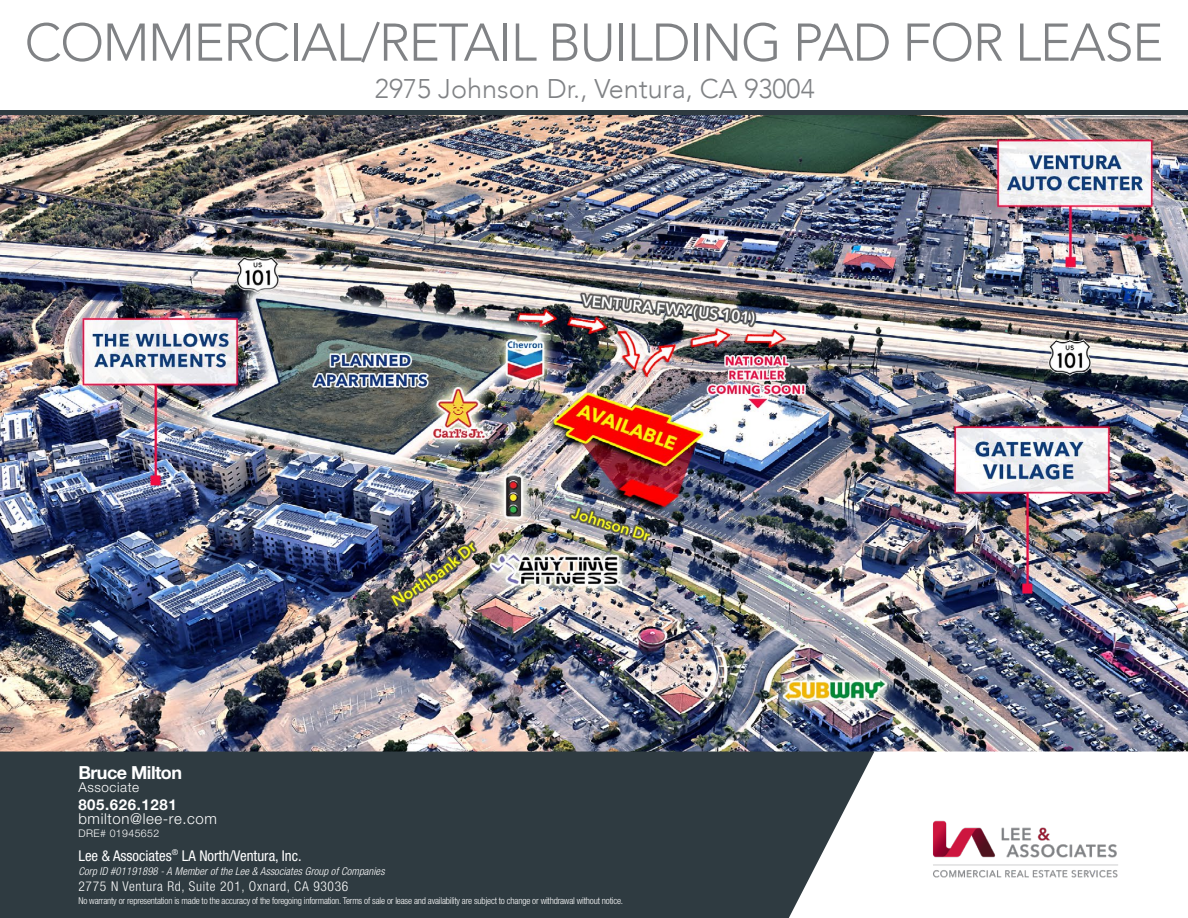
<style>
.page{position:relative;width:1188px;height:918px;background:#fff}
.page>*{position:absolute;margin:0;border:0;box-sizing:border-box;transform-origin:0 0}
.t1{font:300 52.5px "Avenir LT Std";letter-spacing:-.025em;color:#808285}
.t2{font:300 27px "Avenir";color:#808285}
.t3{font:700 18px "Helvetica Neue LT Std";letter-spacing:-.03em;color:#fff}
.t4{font:300 15px "Helvetica Neue LT Std";letter-spacing:.04em;color:#fff}
.t5{font:700 15px "Helvetica Neue LT Std";letter-spacing:.04em;color:#fff}
.t6{font:condensed 14.85px "Helvetica Neue LT Std";color:#fff}
.t7{font:300 condensed 13.5px "Helvetica Neue LT Std";letter-spacing:.05em;color:#fff}
.t8{font:300 13.5px "Helvetica Neue LT Std";letter-spacing:.04em;color:#fff}
.t9{font:italic 300 condensed 10.8px "Helvetica Neue LT Std";letter-spacing:.01em;color:#fff}
.t10{font:300 10.5px "Helvetica Neue LT Std";letter-spacing:.04em;color:#fff}
.t11{font:300 condensed 9.45px "Helvetica Neue LT Std";letter-spacing:-.02em;color:#fff}
</style>
<div class="page">
<img style="left:0;top:115px;width:1188px;height:637px">
<div style="left:0;top:110px;width:1188px;height:5px;background:#2f3b41"></div>
<div style="left:0;top:752px;width:874px;height:166px;background:#2f3b41"></div>
<img style="left:933px;top:820px;width:185px;height:58px">
<h1 class="t1" style="left:25px;top:12px;width:1140px">COMMERCIAL/RETAIL BUILDING PAD FOR LEASE</h1>
<h2 class="t2" style="left:375px;top:73px;width:441px">2975 Johnson Dr., Ventura, CA 93004</h2>
<h3 class="t3" style="left:78px;top:761px;width:105px">Bruce Milton</h3>
<h3 class="t8" style="left:78px;top:779px;width:62px">Associate</h3>
<h3 class="t5" style="left:78px;top:796px;width:100px">805.626.1281</h3>
<h3 class="t4" style="left:78px;top:809px;width:140px">bmilton@lee-re.com</h3>
<p class="t10" style="left:78px;top:827px;width:82px">DRE# 01945652</p>
<h3 class="t6" style="left:78px;top:847px;width:225px">Lee &amp; Associates<sup>®</sup> LA North/Ventura, Inc.</h3>
<h3 class="t7" style="left:78px;top:879px;width:271px">2775 N Ventura Rd, Suite 201, Oxnard, CA 93036</h3>
<p class="t9" style="left:78px;top:865px;width:308px">Corp ID #01191898 - A Member of the Lee &amp; Associates Group of Companies</p>
<p class="t11" style="left:78px;top:896px;width:546px">No warranty or representation is made to the accuracy of the foregoing information. Terms of sale or lease and availability are subject to change or withdrawal without notice.</p>
</div>
